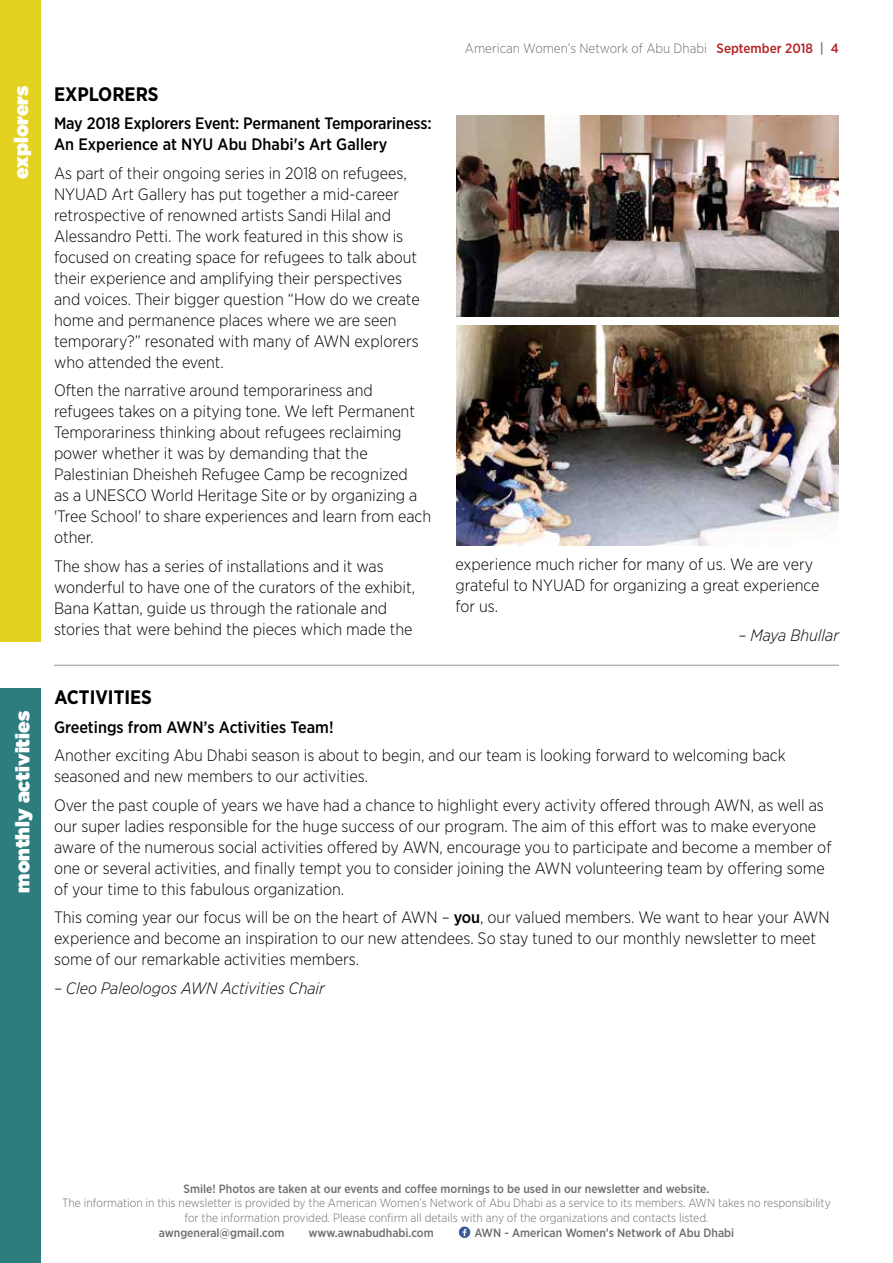
<style>
.page{position:relative;width:893px;height:1263px;background:#fff}
.page>*{position:absolute;margin:0;border:0;box-sizing:border-box;transform-origin:0 0}
.t1{font:900 19.5px "Gotham";color:#fff}
.t2{font:700 19.5px "Gotham Narrow";color:#000}
.t3{font:300 16.5px/21px "Gotham Narrow";color:#000}
.t4{font:500 16.5px/21px "Gotham Narrow";color:#000}
.t5{font:italic 300 16.5px "Gotham Narrow";color:#000}
.t6{font:300 13.5px "Gotham Narrow";color:#6d6e71}
.t7{font:300 12px/14.4px "Gotham Narrow";color:#6d6e71;text-align:center}
.t8{font:500 12px "Gotham Narrow";color:#6d6e71}
.s1{font-weight:500;color:#b42024}
.s2{font-weight:500}
</style>
<div class="page">
<svg style="left:459px;top:1226px;width:11px;height:12px"></svg>
<div style="left:0;top:689px;width:40px;height:574px;background:#2e7d7e"></div>
<div style="left:0;top:0;width:40px;height:641px;background:#e2d11f"></div>
<img style="left:457px;top:326px;width:382px;height:220px">
<img style="left:457px;top:116px;width:382px;height:201px">
<hr style="left:54px;top:665px;width:785px;height:1px;background:#939598">
<p class="t1" style="left:10px;top:179px;width:95px;rotate:-90deg">explorers</p>
<p class="t1" style="left:11px;top:893px;width:183px;rotate:-90deg">monthly activities</p>
<p class="t2" style="left:54px;top:82px;width:106px">EXPLORERS</p>
<p class="t6" style="left:465px;top:40px;width:375px">American Women’s Network of Abu Dhabi <span class="s1">September 2018</span> <span class="s2">|</span> <span class="s1">4</span></p>
<p class="t4" style="left:54px;top:113px;width:379px">May 2018 Explorers Event: Permanent Temporariness:<br>An Experience at NYU Abu Dhabi's Art Gallery</p>
<p class="t3" style="left:54px;top:162px;width:367px">As part of their ongoing series in 2018 on refugees, NYUAD Art Gallery has put together a mid-career retrospective of renowned artists Sandi Hilal and Alessandro Petti. The work featured in this show is focused on creating space for refugees to talk about their experience and amplifying their perspectives and voices. Their bigger question “How do we create home and permanence places where we are seen temporary?” resonated with many of AWN explorers who attended the event.</p>
<p class="t3" style="left:54px;top:379px;width:379px">Often the narrative around temporariness and refugees takes on a pitying tone. We left Permanent Temporariness thinking about refugees reclaiming power whether it was by demanding that the Palestinian Dheisheh Refugee Camp be recognized<br>as a UNESCO World Heritage Site or by organizing a 'Tree School' to share experiences and learn from each other.</p>
<p class="t3" style="left:54px;top:555px;width:363px">The show has a series of installations and it was wonderful to have one of the curators of the exhibit, Bana Kattan, guide us through the rationale and stories that were behind the pieces which made the</p>
<p class="t3" style="left:455px;top:553px;width:366px">experience much richer for many of us. We are very grateful to NYUAD for organizing a great experience for us.</p>
<p class="t5" style="left:738px;top:625px;width:102px">– Maya Bhullar</p>
<p class="t2" style="left:54px;top:685px;width:99px">ACTIVITIES</p>
<p class="t4" style="left:54px;top:716px;width:281px">Greetings from AWN’s Activities Team!</p>
<p class="t3" style="left:54px;top:745px;width:733px">Another exciting Abu Dhabi season is about to begin, and our team is looking forward to welcoming back seasoned and new members to our activities.</p>
<p class="t3" style="left:54px;top:794px;width:779px">Over the past couple of years we have had a chance to highlight every activity offered through AWN, as well as our super ladies responsible for the huge success of our program. The aim of this effort was to make everyone aware of the numerous social activities offered by AWN, encourage you to participate and become a member of one or several activities, and finally tempt you to consider joining the AWN volunteering team by offering some of your time to this fabulous organization.</p>
<p class="t3" style="left:54px;top:907px;width:777px">This coming year our focus will be on the heart of AWN – <span class="s2">you</span>, our valued members. We want to hear your AWN experience and become an inspiration to our new attendees. So stay tuned to our monthly newsletter to meet some of our remarkable activities members.</p>
<p class="t5" style="left:54px;top:978px;width:272px">– Cleo Paleologos AWN Activities Chair</p>
<p class="t8" style="left:184px;top:1181px;width:527px">Smile! Photos are taken at our events and coffee mornings to be used in our newsletter and website.</p>
<p class="t7" style="left:62px;top:1195px;width:770px">The information in this newsletter is provided by the American Women’s Network of Abu Dhabi as a service to its members. AWN takes no responsibility for the information provided. Please confirm all details with any of the organizations and contacts listed.</p>
<p class="t8" style="left:159px;top:1226px;width:127px">awngeneral@gmail.com</p>
<p class="t8" style="left:309px;top:1226px;width:127px">www.awnabudhabi.com</p>
<p class="t8" style="left:474px;top:1226px;width:261px">AWN - American Women’s Network of Abu Dhabi</p>
</div>
